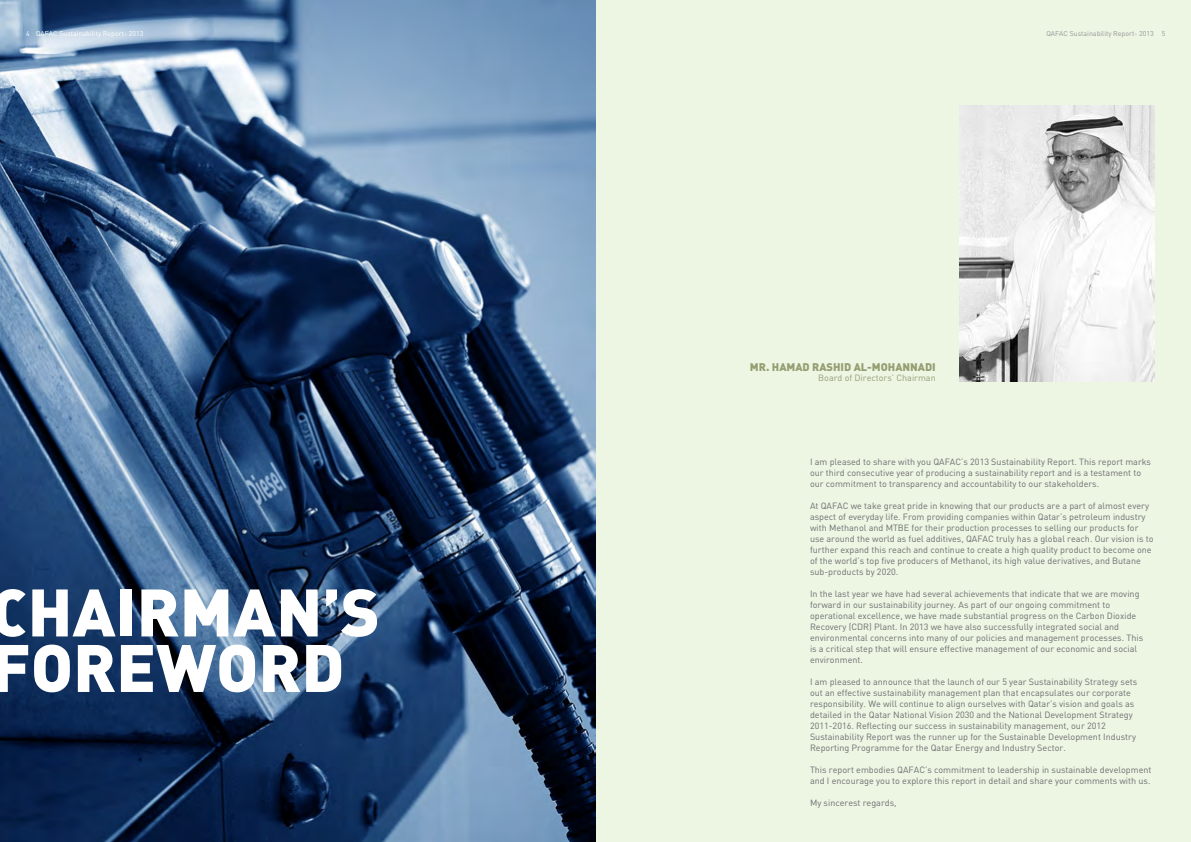
<style>
.page{position:relative;width:1191px;height:842px;background:#edf5e3}
.page>*{position:absolute;margin:0;border:0;box-sizing:border-box;transform-origin:0 0}
.t1{font:66px "DIN Black Alternate";color:#fff}
.t2{font:11px "DIN Black Alternate";color:#949e71}
.t3{font:9px/11px "DIN";color:#6d6e71}
.t4{font:9px "DIN";color:#949e71}
.t5{font:7px "DIN";color:#fff}
.t6{font:7px "DIN";color:#95979a}
</style>
<div class="page">
<img style="left:0;top:0;width:595px;height:842px">
<img style="left:959px;top:105px;width:196px;height:276px">
<p class="t5" style="left:26px;top:29px;width:119px">4 QAFAC Sustainability Report- 2013</p>
<p class="t6" style="left:1046px;top:29px;width:121px">QAFAC Sustainability Report- 2013 5</p>
<h1 class="t1" style="left:-9px;top:568px;width:74px">CHAIR</h1>
<h1 class="t1" style="left:180px;top:568px;width:198px">MAN’S</h1>
<h1 class="t1" style="left:-9px;top:624px;width:80px">FORE</h1>
<h1 class="t1" style="left:156px;top:624px;width:190px">WORD</h1>
<p class="t2" style="left:750px;top:359px;width:70px">MR. HAMAD RASHI</p>
<p class="t2" style="left:844px;top:359px;width:45px">D AL-MOHA</p>
<p class="t2" style="left:902px;top:359px;width:33px">NNADI</p>
<p class="t4" style="left:818px;top:372px;width:119px">Board of Directors’ Chairman</p>
<p class="t3" style="left:810px;top:456px;width:342px">I am pleased to share with you QAFAC’s 2013 Sustainability Report. This report marks our third consecutive year of producing a sustainability report and is a testament to our commitment to transparency and accountability to our stakeholders.</p>
<p class="t3" style="left:810px;top:500px;width:345px">At QAFAC we take great pride in knowing that our products are a part of almost every aspect of everyday life. From providing companies within Qatar’s petroleum industry with Methanol and MTBE for their production processes to selling our products for use around the world as fuel additives, QAFAC truly has a global reach. Our vision is to further expand this reach and continue to create a high quality product to become one of the world’s top five producers of Methanol, its high value derivatives, and Butane sub-products by 2020.</p>
<p class="t3" style="left:810px;top:588px;width:335px">In the last year we have had several achievements that indicate that we are moving forward in our sustainability journey. As part of our ongoing commitment to operational excellence, we have made substantial progress on the Carbon Dioxide Recovery (CDR) Plant. In 2013 we have also successfully integrated social and environmental concerns into many of our policies and management processes. This is a critical step that will ensure effective management of our economic and social environment.</p>
<p class="t3" style="left:810px;top:676px;width:329px">I am pleased to announce that the launch of our 5 year Sustainability Strategy sets out an effective sustainability management plan that encapsulates our corporate responsibility. We will continue to align ourselves with Qatar’s vision and goals as detailed in the Qatar National Vision 2030 and the National Development Strategy 2011-2016. Reflecting our success in sustainability management, our 2012<br>Sustainability Report was the runner up for the Sustainable Development Industry Reporting Programme for the Qatar Energy and Industry Sector.</p>
<p class="t3" style="left:810px;top:764px;width:343px">This report embodies QAFAC’s commitment to leadership in sustainable development and I encourage you to explore this report in detail and share your comments with us.</p>
<p class="t3" style="left:810px;top:797px;width:88px">My sincerest regards,</p>
</div>
